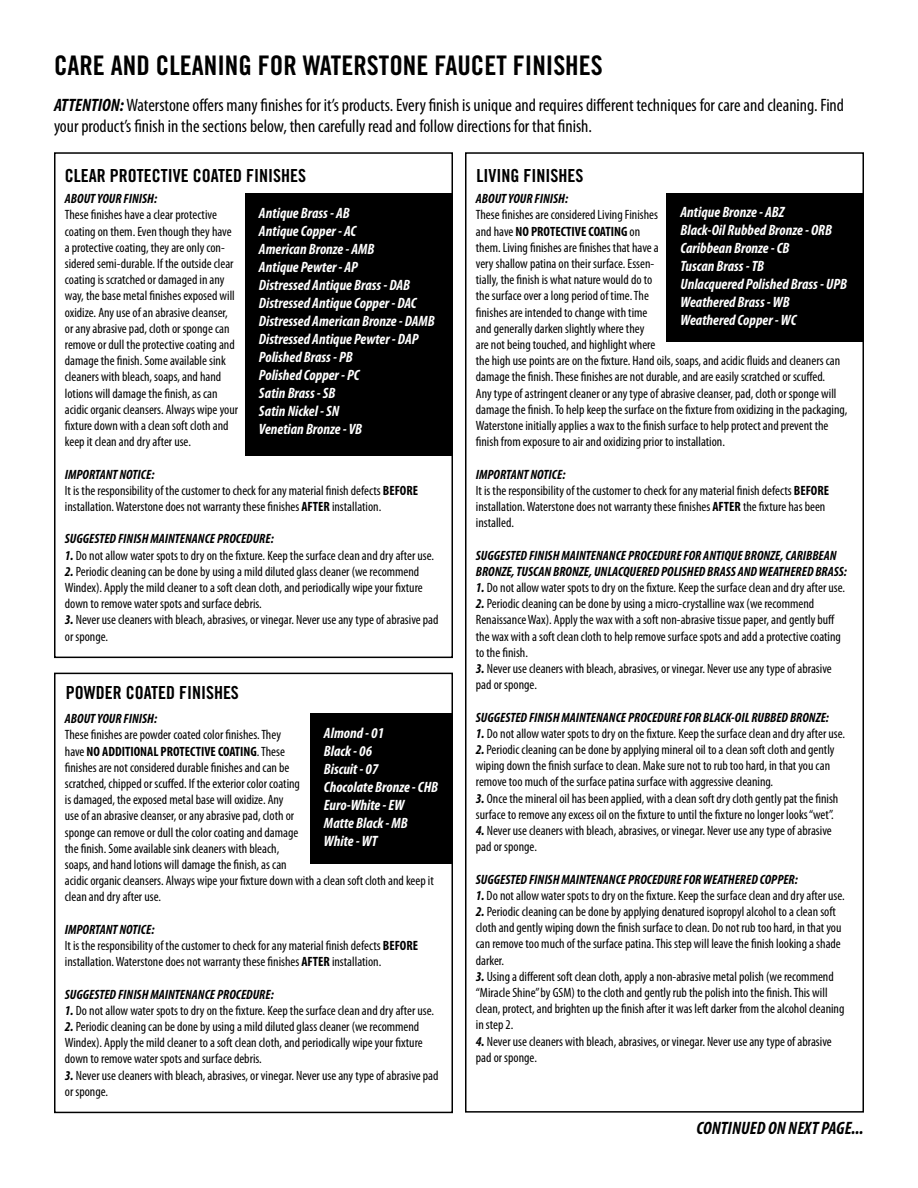
<style>
.page{position:relative;width:918px;height:1188px;background:#fff}
.page>*{position:absolute;margin:0;border:0;box-sizing:border-box;transform-origin:0 0}
.t1{font:27px "Trade Gothic Bold Cond Twenty";color:#000}
.t2{font:condensed 18px/21.6px "Myriad Pro";color:#000}
.t3{font:18px "Trade Gothic Bold Cond Twenty";color:#000}
.t4{font:italic 700 condensed 18px "Myriad Pro";color:#000}
.t5{font:italic 700 condensed 15px/18px "Myriad Pro";color:#fff}
.t6{font:condensed 13.5px/16.2px "Myriad Pro";color:#000}
.t7{font:italic 700 condensed 13.5px/16.2px "Myriad Pro";color:#000}
.s1{font-weight:700;font-style:italic}
.s2{font-weight:700}
</style>
<div class="page">
<div style="left:54px;top:673px;width:399px;height:440px;border:2px solid #000"></div>
<div style="left:465px;top:152px;width:399px;height:961px;border:2px solid #000"></div>
<div style="left:54px;top:152px;width:399px;height:506px;border:2px solid #000"></div>
<div style="left:310px;top:713px;width:143px;height:150px;background:#000"></div>
<div style="left:245px;top:193px;width:207px;height:263px;background:#000"></div>
<div style="left:667px;top:193px;width:197px;height:149px;background:#000"></div>
<h1 class="t1" style="left:54px;top:49px;width:550px">CARE AND CLEANING FOR WATERSTONE FAUCET FINISHES</h1>
<p class="t2" style="left:54px;top:94px;width:792px"><span class="s1">ATTENTION:</span> Waterstone offers many finishes for it’s products. Every finish is unique and requires different techniques for care and cleaning. Find your product’s finish in the sections below, then carefully read and follow directions for that finish.</p>
<h2 class="t3" style="left:65px;top:164px;width:243px">CLEAR PROTECTIVE COATED FINISHES</h2>
<p class="t7" style="left:65px;top:190px;width:94px">ABOUT YOUR FINISH:</p>
<p class="t6" style="left:65px;top:207px;width:175px">These finishes have a clear protective coating on them. Even though they have a protective coating, they are only con&shy;sidered semi-durable. If the outside clear coating is scratched or damaged in any way, the base metal finishes exposed will oxidize. Any use of an abrasive cleanser, or any abrasive pad, cloth or sponge can remove or dull the protective coating and damage the finish. Some available sink cleaners with bleach, soaps, and hand lotions will damage the finish, as can acidic organic cleansers. Always wipe your fixture down with a clean soft cloth and keep it clean and dry after use.</p>
<p class="t6" style="left:65px;top:466px;width:355px"><span class="s1">IMPORTANT NOTICE:<br></span>It is the responsibility of the customer to check for any material finish defects <span class="s2">BEFORE </span>installation. Waterstone does not warranty these finishes <span class="s2">AFTER</span> installation.</p>
<p class="t7" style="left:65px;top:531px;width:210px">SUGGESTED FINISH MAINTENANCE PROCEDURE:</p>
<p class="t6" style="left:65px;top:547px;width:371px"><span class="s1">1.</span> Do not allow water spots to dry on the fixture. Keep the surface clean and dry after use.</p>
<p class="t6" style="left:65px;top:563px;width:359px"><span class="s1">2.</span> Periodic cleaning can be done by using a mild diluted glass cleaner (we recommend<br>Windex). Apply the mild cleaner to a soft clean cloth, and periodically wipe your fixture down to remove water spots and surface debris.</p>
<p class="t6" style="left:65px;top:612px;width:375px"><span class="s1">3.</span> Never use cleaners with bleach, abrasives, or vinegar. Never use any type of abrasive pad or sponge.</p>
<p class="t5" style="left:259px;top:204px;width:177px">Antique Brass - AB<br>Antique Copper - AC<br>American Bronze - AMB<br>Antique Pewter - AP<br>Distressed Antique Brass - DAB<br>Distressed Antique Copper - DAC<br>Distressed American Bronze - DAMB<br>Distressed Antique Pewter - DAP<br>Polished Brass - PB<br>Polished Copper - PC<br>Satin Brass - SB<br>Satin Nickel - SN<br>Venetian Bronze - VB</p>
<h2 class="t3" style="left:66px;top:682px;width:175px">POWDER COATED FINISHES</h2>
<p class="t7" style="left:65px;top:710px;width:94px">ABOUT YOUR FINISH:</p>
<p class="t6" style="left:65px;top:727px;width:371px">These finishes are powder coated color finishes. They<br>have <span class="s2">NO ADDITIONAL PROTECTIVE COATING</span>. These<br>finishes are not considered durable finishes and can be<br>scratched, chipped or scuffed. If the exterior color coating<br>is damaged, the exposed metal base will oxidize. Any<br>use of an abrasive cleanser, or any abrasive pad, cloth or<br>sponge can remove or dull the color coating and damage<br>the finish. Some available sink cleaners with bleach,<br>soaps, and hand lotions will damage the finish, as can<br>acidic organic cleansers. Always wipe your fixture down with a clean soft cloth and keep it clean and dry after use.</p>
<p class="t6" style="left:65px;top:921px;width:355px"><span class="s1">IMPORTANT NOTICE:<br></span>It is the responsibility of the customer to check for any material finish defects <span class="s2">BEFORE </span>installation. Waterstone does not warranty these finishes <span class="s2">AFTER</span> installation.</p>
<p class="t7" style="left:65px;top:986px;width:210px">SUGGESTED FINISH MAINTENANCE PROCEDURE:</p>
<p class="t6" style="left:65px;top:1002px;width:371px"><span class="s1">1.</span> Do not allow water spots to dry on the fixture. Keep the surface clean and dry after use.</p>
<p class="t6" style="left:65px;top:1018px;width:359px"><span class="s1">2.</span> Periodic cleaning can be done by using a mild diluted glass cleaner (we recommend<br>Windex). Apply the mild cleaner to a soft clean cloth, and periodically wipe your fixture down to remove water spots and surface debris.</p>
<p class="t6" style="left:65px;top:1067px;width:375px"><span class="s1">3.</span> Never use cleaners with bleach, abrasives, or vinegar. Never use any type of abrasive pad or sponge.</p>
<p class="t5" style="left:324px;top:723px;width:116px">Almond - 01<br>Black - 06<br>Biscuit - 07<br>Chocolate Bronze - CHB<br>Euro-White - EW<br>Matte Black - MB<br>White - WT</p>
<h2 class="t3" style="left:476px;top:164px;width:108px">LIVING FINISHES</h2>
<p class="t7" style="left:476px;top:190px;width:94px">ABOUT YOUR FINISH:</p>
<p class="t6" style="left:476px;top:207px;width:373px">These finishes are considered Living Finishes<br>and have <span class="s2">NO PROTECTIVE COATING</span> on<br>them. Living finishes are finishes that have a<br>very shallow patina on their surface. Essen-<br>tially, the finish is what nature would do to<br>the surface over a long period of time. The<br>finishes are intended to change with time<br>and generally darken slightly where they<br>are not being touched, and highlight where<br>the high use points are on the fixture. Hand oils, soaps, and acidic fluids and cleaners can damage the finish. These finishes are not durable, and are easily scratched or scuffed.<br>Any type of astringent cleaner or any type of abrasive cleanser, pad, cloth or sponge will damage the finish. To help keep the surface on the fixture from oxidizing in the packaging, Waterstone initially applies a wax to the finish surface to help protect and prevent the finish from exposure to air and oxidizing prior to installation.</p>
<p class="t6" style="left:476px;top:466px;width:355px"><span class="s1">IMPORTANT NOTICE:<br></span>It is the responsibility of the customer to check for any material finish defects <span class="s2">BEFORE </span>installation. Waterstone does not warranty these finishes <span class="s2">AFTER</span> the fixture has been installed.</p>
<p class="t7" style="left:476px;top:547px;width:373px">SUGGESTED FINISH MAINTENANCE PROCEDURE FOR ANTIQUE BRONZE, CARIBBEAN<br>BRONZE, TUSCAN BRONZE, UNLACQUERED POLISHED BRASS AND WEATHERED BRASS:</p>
<p class="t6" style="left:476px;top:579px;width:371px"><span class="s1">1.</span> Do not allow water spots to dry on the fixture. Keep the surface clean and dry after use.</p>
<p class="t6" style="left:476px;top:595px;width:367px"><span class="s1">2.</span> Periodic cleaning can be done by using a micro-crystalline wax (we recommend Renaissance Wax). Apply the wax with a soft non-abrasive tissue paper, and gently buff the wax with a soft clean cloth to help remove surface spots and add a protective coating to the finish.</p>
<p class="t6" style="left:476px;top:660px;width:357px"><span class="s1">3.</span> Never use cleaners with bleach, abrasives, or vinegar. Never use any type of abrasive pad or sponge.</p>
<p class="t7" style="left:476px;top:709px;width:355px">SUGGESTED FINISH MAINTENANCE PROCEDURE FOR BLACK-OIL RUBBED BRONZE:</p>
<p class="t6" style="left:476px;top:725px;width:371px"><span class="s1">1.</span> Do not allow water spots to dry on the fixture. Keep the surface clean and dry after use.</p>
<p class="t6" style="left:476px;top:741px;width:360px"><span class="s1">2.</span> Periodic cleaning can be done by applying mineral oil to a clean soft cloth and gently wiping down the finish surface to clean. Make sure not to rub too hard, in that you can remove too much of the surface patina surface with aggressive cleaning.</p>
<p class="t6" style="left:476px;top:790px;width:364px"><span class="s1">3.</span> Once the mineral oil has been applied, with a clean soft dry cloth gently pat the finish surface to remove any excess oil on the fixture to until the fixture no longer looks “wet”.</p>
<p class="t6" style="left:476px;top:822px;width:357px"><span class="s1">4.</span> Never use cleaners with bleach, abrasives, or vinegar. Never use any type of abrasive pad or sponge.</p>
<p class="t7" style="left:476px;top:871px;width:323px">SUGGESTED FINISH MAINTENANCE PROCEDURE FOR WEATHERED COPPER:</p>
<p class="t6" style="left:476px;top:887px;width:371px"><span class="s1">1.</span> Do not allow water spots to dry on the fixture. Keep the surface clean and dry after use.</p>
<p class="t6" style="left:476px;top:903px;width:367px"><span class="s1">2.</span> Periodic cleaning can be done by applying denatured isopropyl alcohol to a clean soft cloth and gently wiping down the finish surface to clean. Do not rub too hard, in that you can remove too much of the surface patina. This step will leave the finish looking a shade darker.</p>
<p class="t6" style="left:476px;top:968px;width:370px"><span class="s1">3.</span> Using a different soft clean cloth, apply a non-abrasive metal polish (we recommend “Miracle Shine” by GSM) to the cloth and gently rub the polish into the finish. This will clean, protect, and brighten up the finish after it was left darker from the alcohol cleaning in step 2.</p>
<p class="t6" style="left:476px;top:1033px;width:357px"><span class="s1">4.</span> Never use cleaners with bleach, abrasives, or vinegar. Never use any type of abrasive pad or sponge.</p>
<p class="t5" style="left:680px;top:203px;width:168px">Antique Bronze - ABZ<br>Black-Oil Rubbed Bronze - ORB<br>Caribbean Bronze - CB<br>Tuscan Brass - TB<br>Unlacquered Polished Brass - UPB<br>Weathered Brass - WB<br>Weathered Copper - WC</p>
<h2 class="t4" style="left:697px;top:1117px;width:168px">CONTINUED ON NEXT PAGE...</h2>
</div>
